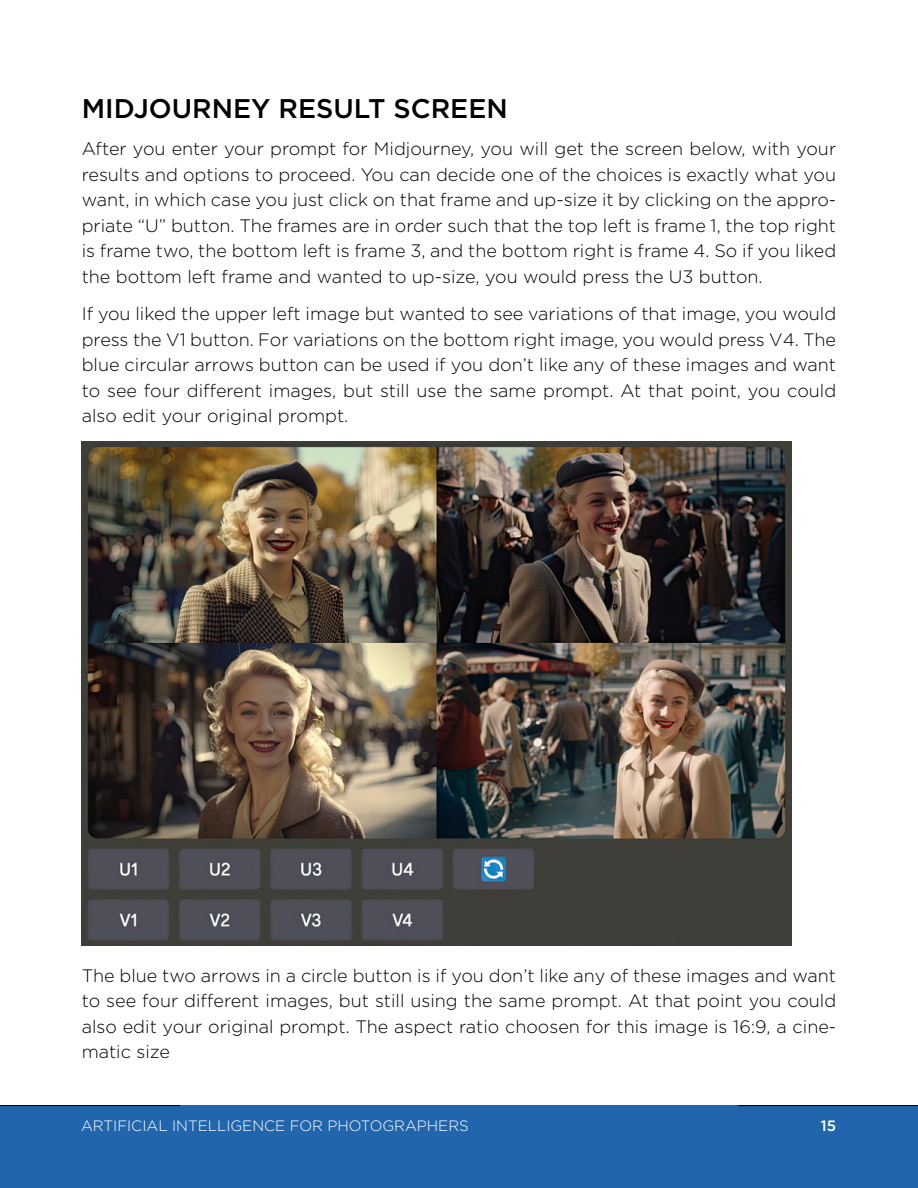
<style>
.page{position:relative;width:918px;height:1188px;background:#fff}
.page>*{position:absolute;margin:0;border:0;box-sizing:border-box;transform-origin:0 0}
.t1{font:500 27px "Gotham";color:#000}
.t2{font:300 18px/25.5px "Gotham";color:#000;text-align:justify}
.t3{font:300 15px "Gotham";color:#fff}
.t4{font:500 15px "Gotham";color:#fff}
</style>
<div class="page">
<div style="left:0;top:1105px;width:918px;height:83px;background:#2166ad"></div>
<hr style="left:738px;top:1105px;width:180px;height:1px;background:#000">
<hr style="left:0;top:1105px;width:180px;height:1px;background:#000">
<img style="left:82px;top:441px;width:710px;height:504px">
<h1 class="t1" style="left:82px;top:90px;width:428px">MIDJOURNEY RESULT SCREEN</h1>
<p class="t2" style="left:82px;top:136px;width:756px">After you enter your prompt for Midjourney, you will get the screen below, with your results and options to proceed. You can decide one of the choices is exactly what you want, in which case you just click on that frame and up-size it by clicking on the appro&shy;priate “U” button. The frames are in order such that the top left is frame 1, the top right is frame two, the bottom left is frame 3, and the bottom right is frame 4. So if you liked the bottom left frame and wanted to up-size, you would press the U3 button.</p>
<p class="t2" style="left:82px;top:301px;width:756px">If you liked the upper left image but wanted to see variations of that image, you would press the V1 button. For variations on the bottom right image, you would press V4. The blue circular arrows button can be used if you don’t like any of these images and want to see four different images, but still use the same prompt. At that point, you could also edit your original prompt.</p>
<p class="t2" style="left:82px;top:962px;width:756px">The blue two arrows in a circle button is if you don’t like any of these images and want to see four different images, but still using the same prompt. At that point you could also edit your original prompt. The aspect ratio choosen for this image is 16:9, a cine&shy;matic size</p>
<p class="t3" style="left:81px;top:1117px;width:389px">ARTIFICIAL INTELLIGENCE FOR PHOTOGRAPHERS</p>
<p class="t4" style="left:821px;top:1116px;width:17px">15</p>
</div>
